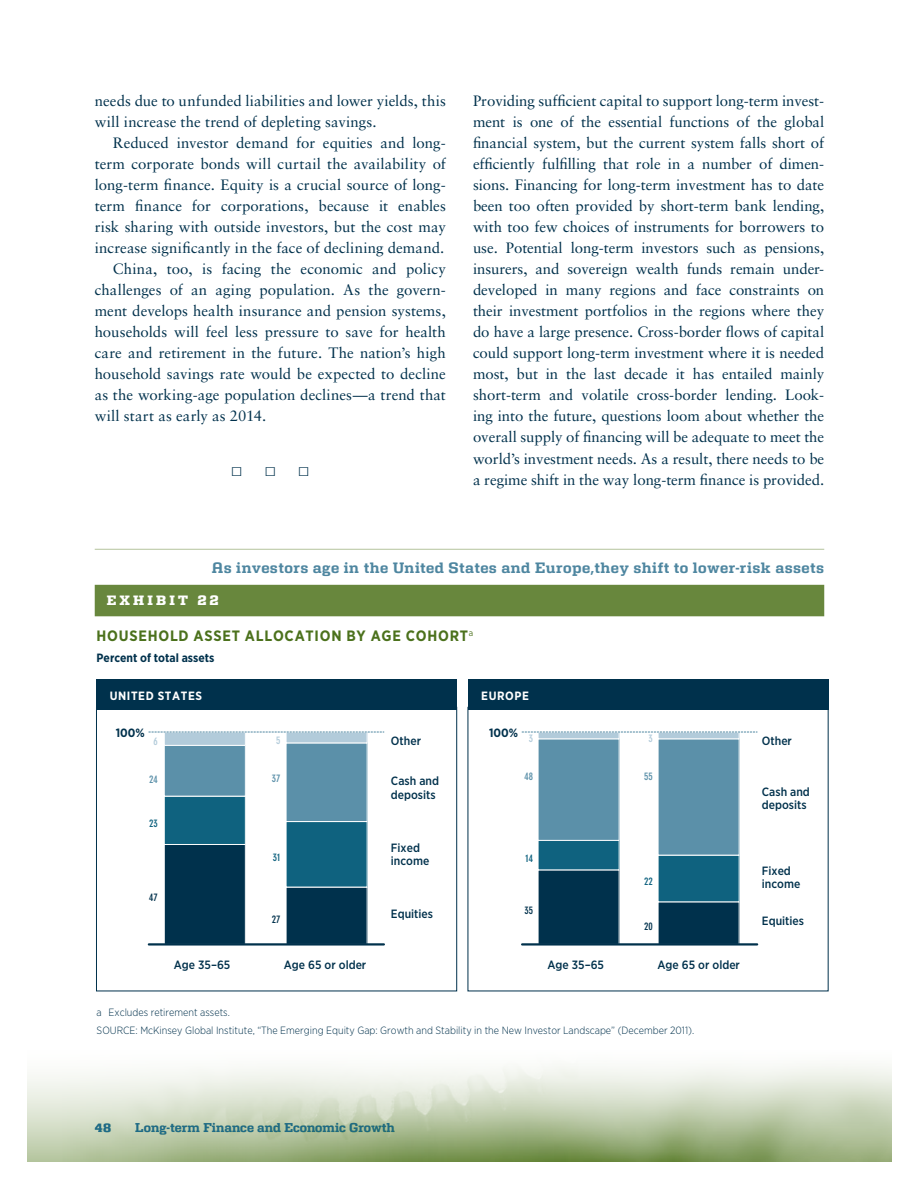
<style>
.page{position:relative;width:919px;height:1189px;background:#fff}
.page>*{position:absolute;margin:0;border:0;box-sizing:border-box;transform-origin:0 0}
.t1{font:19.5px "Times New Roman";color:#00314c}
.t2{font:15px/21px "Sabon";letter-spacing:.005em;color:#00314c;text-align:justify}
.t3{font:700 15px "Girard Slab";letter-spacing:.03em;color:#4e86a0}
.t4{font:700 15px "Gotham Narrow";letter-spacing:.05em;color:#4b711c}
.t5{font:800 13.5px "Girard Slab";letter-spacing:.225em;color:#fff}
.t6{font:700 12.75px "Girard Slab";color:#1e6a87}
.t7{font:500 12px/13.5px "Gotham Narrow";color:#00314c}
.t8{font:700 12px "Gotham Narrow";color:#00314c}
.t9{font:700 12px "Gotham Narrow";letter-spacing:.05em;color:#fff}
.t10{font:800 12px "Girard Slab";color:#1e6a87}
.t11{font:300 10.5px/18px "Gotham Narrow";color:#00314c}
.t12{font:700 condensed 10.5px "DIN Neuzeit Grotesk";color:#00314c}
.t13{font:700 condensed 10.5px "DIN Neuzeit Grotesk";color:#0f627f}
.t14{font:700 condensed 10.5px "DIN Neuzeit Grotesk";color:#5b90a9}
.t15{font:700 condensed 10.5px "DIN Neuzeit Grotesk";color:#b2cbda}
</style>
<div class="page">
<svg style="left:27px;top:1075px;width:36px;height:86px;background:#d9e1ce"></svg>
<img style="left:63px;top:1066px;width:828px;height:95px">
<hr style="left:95px;top:548px;width:729px;height:2px;background:#bccaa7">
<div style="left:95px;top:584px;width:729px;height:32px;background:#68873d"></div>
<div style="left:164px;top:844px;width:81px;height:100px;background:#00314c"></div>
<div style="left:164px;top:844px;width:82px;height:100px;border:1px solid #fff"></div>
<div style="left:286px;top:887px;width:81px;height:57px;background:#00314c"></div>
<div style="left:286px;top:886px;width:81px;height:58px;border:1px solid #fff"></div>
<div style="left:164px;top:796px;width:81px;height:48px;background:#0f627f"></div>
<div style="left:164px;top:795px;width:82px;height:49px;border:1px solid #fff"></div>
<div style="left:286px;top:821px;width:81px;height:66px;background:#0f627f"></div>
<div style="left:164px;top:745px;width:81px;height:51px;background:#5b90a9"></div>
<div style="left:164px;top:745px;width:82px;height:51px;border:1px solid #fff"></div>
<div style="left:286px;top:743px;width:81px;height:78px;background:#5b90a9"></div>
<div style="left:164px;top:732px;width:81px;height:13px;background:#b2cbda"></div>
<div style="left:164px;top:731px;width:82px;height:14px;border:1px solid #fff"></div>
<div style="left:286px;top:732px;width:81px;height:11px;background:#b2cbda"></div>
<div style="left:286px;top:731px;width:81px;height:12px;border:1px solid #fff"></div>
<hr style="left:149px;top:943px;width:235px;height:2px;background:#00314c">
<div style="left:538px;top:869px;width:81px;height:75px;background:#00314c"></div>
<div style="left:537px;top:869px;width:82px;height:75px;border:1px solid #fff"></div>
<div style="left:658px;top:901px;width:81px;height:43px;background:#00314c"></div>
<div style="left:538px;top:840px;width:81px;height:29px;background:#0f627f"></div>
<div style="left:537px;top:840px;width:82px;height:30px;border:1px solid #fff"></div>
<div style="left:658px;top:855px;width:81px;height:46px;background:#0f627f"></div>
<div style="left:657px;top:854px;width:82px;height:48px;border:1px solid #fff"></div>
<div style="left:538px;top:738px;width:81px;height:102px;background:#5b90a9"></div>
<div style="left:537px;top:738px;width:82px;height:102px;border:1px solid #fff"></div>
<div style="left:658px;top:738px;width:81px;height:117px;background:#5b90a9"></div>
<div style="left:657px;top:738px;width:82px;height:117px;border:1px solid #fff"></div>
<div style="left:538px;top:732px;width:81px;height:6px;background:#b2cbda"></div>
<div style="left:537px;top:731px;width:82px;height:8px;border:1px solid #fff"></div>
<div style="left:658px;top:732px;width:81px;height:6px;background:#b2cbda"></div>
<div style="left:657px;top:731px;width:82px;height:8px;border:1px solid #fff"></div>
<hr style="left:522px;top:943px;width:235px;height:2px;background:#00314c">
<div style="left:96px;top:678px;width:360px;height:31px;background:#00314c"></div>
<div style="left:468px;top:678px;width:360px;height:31px;background:#00314c"></div>
<svg style="left:149px;top:731px;width:235px;height:1px"></svg>
<svg style="left:522px;top:731px;width:235px;height:1px"></svg>
<img style="left:106px;top:1128px;width:156px;height:5px">
<p class="t2" style="left:95px;top:90px;width:352px">needs due to unfunded liabilities and lower yields, this</p>
<p class="t2" style="left:95px;top:111px;width:283px">will increase the trend of depleting savings.</p>
<p class="t2" style="left:113px;top:132px;width:334px">Reduced investor demand for equities and long-</p>
<p class="t2" style="left:95px;top:153px;width:352px">term corporate bonds will curtail the availability of</p>
<p class="t2" style="left:95px;top:174px;width:352px">long-term finance. Equity is a crucial source of long-</p>
<p class="t2" style="left:95px;top:195px;width:352px">term finance for corporations, because it enables</p>
<p class="t2" style="left:95px;top:216px;width:352px">risk sharing with outside investors, but the cost may</p>
<p class="t2" style="left:95px;top:237px;width:351px">increase significantly in the face of declining demand.</p>
<p class="t2" style="left:113px;top:258px;width:334px">China, too, is facing the economic and policy</p>
<p class="t2" style="left:95px;top:279px;width:352px">challenges of an aging population. As the govern-</p>
<p class="t2" style="left:95px;top:300px;width:352px">ment develops health insurance and pension systems,</p>
<p class="t2" style="left:95px;top:321px;width:352px">households will feel less pressure to save for health</p>
<p class="t2" style="left:95px;top:342px;width:352px">care and retirement in the future. The nation’s high</p>
<p class="t2" style="left:95px;top:363px;width:353px">household savings rate would be expected to decline</p>
<p class="t2" style="left:95px;top:384px;width:352px">as the working-age population declines—a trend that</p>
<p class="t2" style="left:95px;top:405px;width:173px">will start as early as 2014.</p>
<p class="t1" style="left:231px;top:456px;width:80px">□ □ □</p>
<p class="t2" style="left:473px;top:90px;width:353px">Providing sufficient capital to support long-term invest&shy;ment is one of the essential functions of the global financial system, but the current system falls short of efficiently fulfilling that role in a number of dimen&shy;sions. Financing for long-term investment has to date been too often provided by short-term bank lending, with too few choices of instruments for borrowers to use. Potential long-term investors such as pensions, insurers, and sovereign wealth funds remain under&shy;developed in many regions and face constraints on their investment portfolios in the regions where they do have a large presence. Cross-border flows of capital could support long-term investment where it is needed most, but in the last decade it has entailed mainly short-term and volatile cross-border lending. Look&shy;ing into the future, questions loom about whether the overall supply of financing will be adequate to meet the world’s investment needs. As a result, there needs to be a regime shift in the way long-term finance is provided.</p>
<p class="t3" style="left:212px;top:558px;width:613px">As investors age in the United States and Europe,they shift to lower-risk assets</p>
<p class="t5" style="left:107px;top:592px;width:113px">Exhibit 22</p>
<p class="t4" style="left:97px;top:626px;width:378px">HOUSEHOLD ASSET ALLOCATION BY AGE COHORT<sup>a</sup></p>
<p class="t8" style="left:97px;top:650px;width:119px">Percent of total assets</p>
<p class="t9" style="left:110px;top:688px;width:94px">UNITED STATES</p>
<p class="t9" style="left:481px;top:688px;width:49px">EUROPE</p>
<p class="t8" style="left:116px;top:724px;width:31px">100%</p>
<p class="t8" style="left:489px;top:724px;width:31px">100%</p>
<p class="t15" style="left:528px;top:732px;width:6px">3</p>
<p class="t15" style="left:276px;top:734px;width:6px">5</p>
<p class="t7" style="left:391px;top:734px;width:32px">Other</p>
<p class="t15" style="left:153px;top:735px;width:6px">6</p>
<p class="t15" style="left:648px;top:732px;width:6px">3</p>
<p class="t14" style="left:149px;top:773px;width:10px">24</p>
<p class="t14" style="left:272px;top:771px;width:10px">37</p>
<p class="t14" style="left:524px;top:769px;width:10px">48</p>
<p class="t14" style="left:644px;top:769px;width:10px">55</p>
<p class="t7" style="left:391px;top:774px;width:50px">Cash and deposits</p>
<p class="t13" style="left:149px;top:817px;width:10px">23</p>
<p class="t12" style="left:149px;top:891px;width:10px">47</p>
<p class="t7" style="left:174px;top:958px;width:58px">Age 35–65</p>
<p class="t13" style="left:273px;top:851px;width:9px">31</p>
<p class="t12" style="left:272px;top:912px;width:10px">27</p>
<p class="t7" style="left:283px;top:958px;width:84px">Age 65 or older</p>
<p class="t7" style="left:391px;top:840px;width:40px">Fixed income</p>
<p class="t7" style="left:391px;top:907px;width:44px">Equities</p>
<p class="t13" style="left:525px;top:851px;width:9px">14</p>
<p class="t12" style="left:524px;top:904px;width:10px">35</p>
<p class="t13" style="left:644px;top:875px;width:10px">22</p>
<p class="t12" style="left:644px;top:920px;width:10px">20</p>
<p class="t7" style="left:547px;top:958px;width:58px">Age 35–65</p>
<p class="t7" style="left:657px;top:958px;width:84px">Age 65 or older</p>
<p class="t11" style="left:97px;top:1003px;width:599px">a Excludes retirement assets.<br>SOURCE: McKinsey Global Institute, “The Emerging Equity Gap: Growth and Stability in the New Investor Landscape” (December 2011).</p>
<p class="t7" style="left:761px;top:734px;width:32px">Other</p>
<p class="t7" style="left:761px;top:784px;width:50px">Cash and deposits</p>
<p class="t7" style="left:761px;top:863px;width:40px">Fixed income</p>
<p class="t7" style="left:761px;top:914px;width:44px">Equities</p>
<p class="t10" style="left:95px;top:1120px;width:18px">48</p>
<p class="t6" style="left:135px;top:1119px;width:261px">Long-term Finance and Economic Growth</p>
</div>
